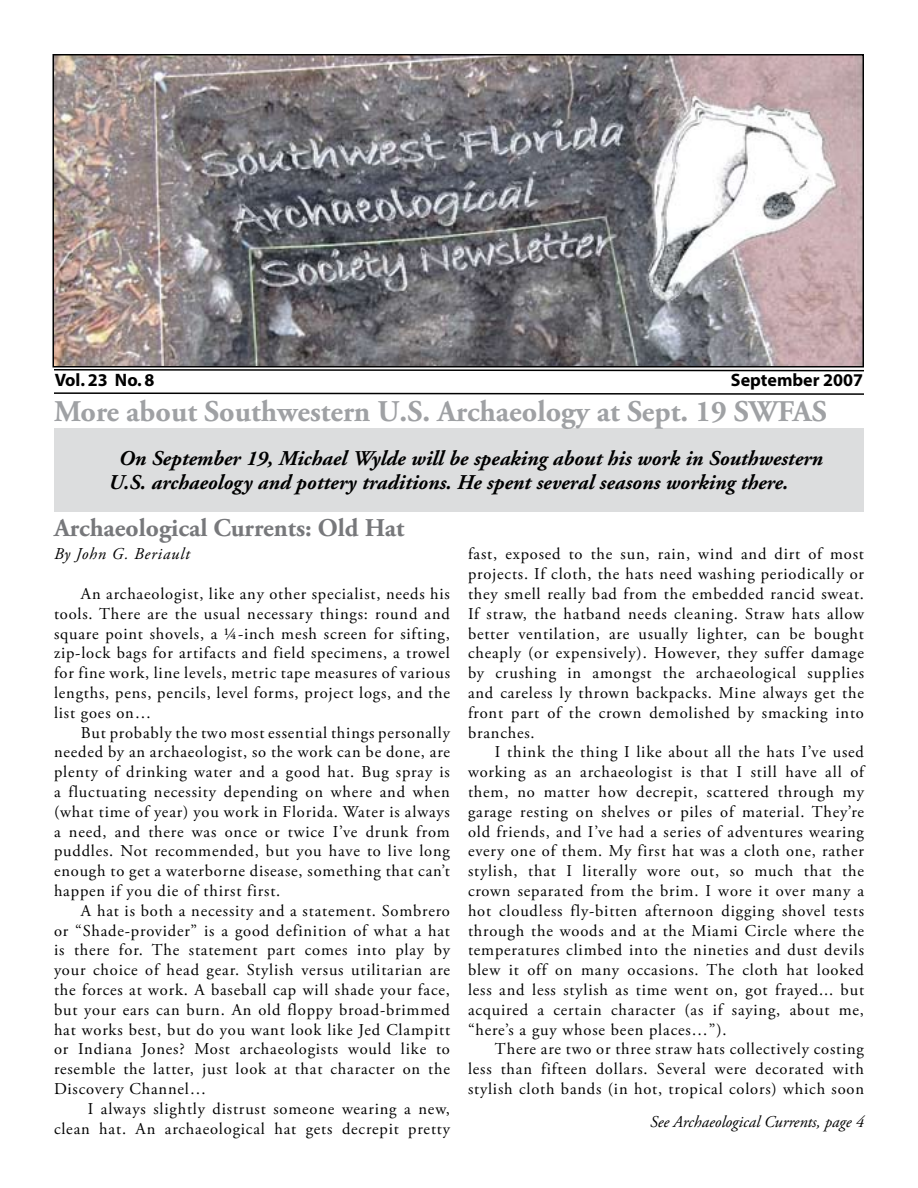
<style>
.page{position:relative;width:918px;height:1188px;background:#fff}
.page>*{position:absolute;margin:0;border:0;box-sizing:border-box;transform-origin:0 0}
.t1{font:700 30px "Adobe Garamond Pro";color:#9fa1a4}
.t2{font:700 25.5px "Adobe Garamond Pro";color:#77787b}
.t3{font:italic 700 21px/24px "Adobe Garamond";color:#000}
.t4{font:700 18px "Myriad";color:#000}
.t5{font:16.5px/19.8px "Adobe Garamond Pro";letter-spacing:.05em;color:#000;text-align:justify}
.t6{font:italic 16.5px "Adobe Garamond Pro";color:#000}
.t7{font:italic 16.5px "Adobe Garamond Pro";letter-spacing:.05em;color:#000}
</style>
<div class="page">
<div style="left:54px;top:428px;width:810px;height:84px;background:#dcddde"></div>
<img style="left:55px;top:57px;width:806px;height:307px">
<div style="left:52px;top:54px;width:812px;height:313px;border:2px solid #000"></div>
<svg style="left:54px;top:392px;width:810px;height:3px"></svg>
<svg style="left:54px;top:369px;width:810px;height:3px"></svg>
<p class="t4" style="left:55px;top:371px;width:101px">Vol. 23 No. 8</p>
<p class="t4" style="left:731px;top:371px;width:134px">September 2007</p>
<h1 class="t1" style="left:54px;top:394px;width:774px">More about Southwestern U.S. Archaeology at Sept. 19 SWFAS</h1>
<p class="t3" style="left:109px;top:447px;width:716px;text-indent:10px">On September 19, Michael Wylde will be speaking about his work in Southwestern<br>U.S. archaeology and pottery traditions. He spent several seasons working there.</p>
<h2 class="t2" style="left:54px;top:513px;width:352px">Archaeological Currents: Old Hat</h2>
<p class="t7" style="left:54px;top:544px;width:137px">By John G. Beriault</p>
<p class="t5" style="left:54px;top:585px;width:398px;text-indent:27px">An archaeologist, like any other specialist, needs his tools. There are the usual necessary things: round and square point shovels, a ¼-inch mesh screen for sifting, zip-lock bags for artifacts and field specimens, a trowel for fine work, line levels, metric tape measures of various lengths, pens, pencils, level forms, project logs, and the list goes on…</p>
<p class="t5" style="left:54px;top:723px;width:398px;text-indent:27px">But probably the two most essential things personally needed by an archaeologist, so the work can be done, are plenty of drinking water and a good hat. Bug spray is a fluctuating necessity depending on where and when (what time of year) you work in Florida. Water is always a need, and there was once or twice I’ve drunk from puddles. Not recommended, but you have to live long enough to get a waterborne disease, something that can’t happen if you die of thirst first.</p>
<p class="t5" style="left:54px;top:901px;width:398px;text-indent:27px">A hat is both a necessity and a statement. Sombrero or “Shade-provider” is a good definition of what a hat is there for. The statement part comes into play by your choice of head gear. Stylish versus utilitarian are the forces at work. A baseball cap will shade your face, but your ears can burn. An old floppy broad-brimmed hat works best, but do you want look like Jed Clampitt or Indiana Jones? Most archaeologists would like to resemble the latter, just look at that character on the Discovery Channel…</p>
<p class="t5" style="left:54px;top:1099px;width:398px;text-align:right">I always slightly distrust someone wearing a new, clean hat. An archaeological hat gets decrepit pretty</p>
<p class="t5" style="left:468px;top:545px;width:398px">fast, exposed to the sun, rain, wind and dirt of most projects. If cloth, the hats need washing periodically or they smell really bad from the embedded rancid sweat.<br>If straw, the hatband needs cleaning. Straw hats allow better ventilation, are usually lighter, can be bought cheaply (or expensively). However, they suffer damage by crushing in amongst the archaeological supplies and careless ly thrown backpacks. Mine always get the front part of the crown demolished by smacking into branches.</p>
<p class="t5" style="left:468px;top:743px;width:398px;text-indent:27px">I think the thing I like about all the hats I’ve used working as an archaeologist is that I still have all of them, no matter how decrepit, scattered through my garage resting on shelves or piles of material. They’re old friends, and I’ve had a series of adventures wearing every one of them. My first hat was a cloth one, rather stylish, that I literally wore out, so much that the crown separated from the brim. I wore it over many a hot cloudless fly-bitten afternoon digging shovel tests through the woods and at the Miami Circle where the temperatures climbed into the nineties and dust devils blew it off on many occasions. The cloth hat looked less and less stylish as time went on, got frayed... but acquired a certain character (as if saying, about me, “here’s a guy whose been places…”).</p>
<p class="t5" style="left:468px;top:1040px;width:398px;text-indent:27px">There are two or three straw hats collectively costing less than fifteen dollars. Several were decorated with stylish cloth bands (in hot, tropical colors) which soon</p>
<p class="t6" style="left:650px;top:1112px;width:215px">See Archaeological Currents, page 4</p>
</div>
